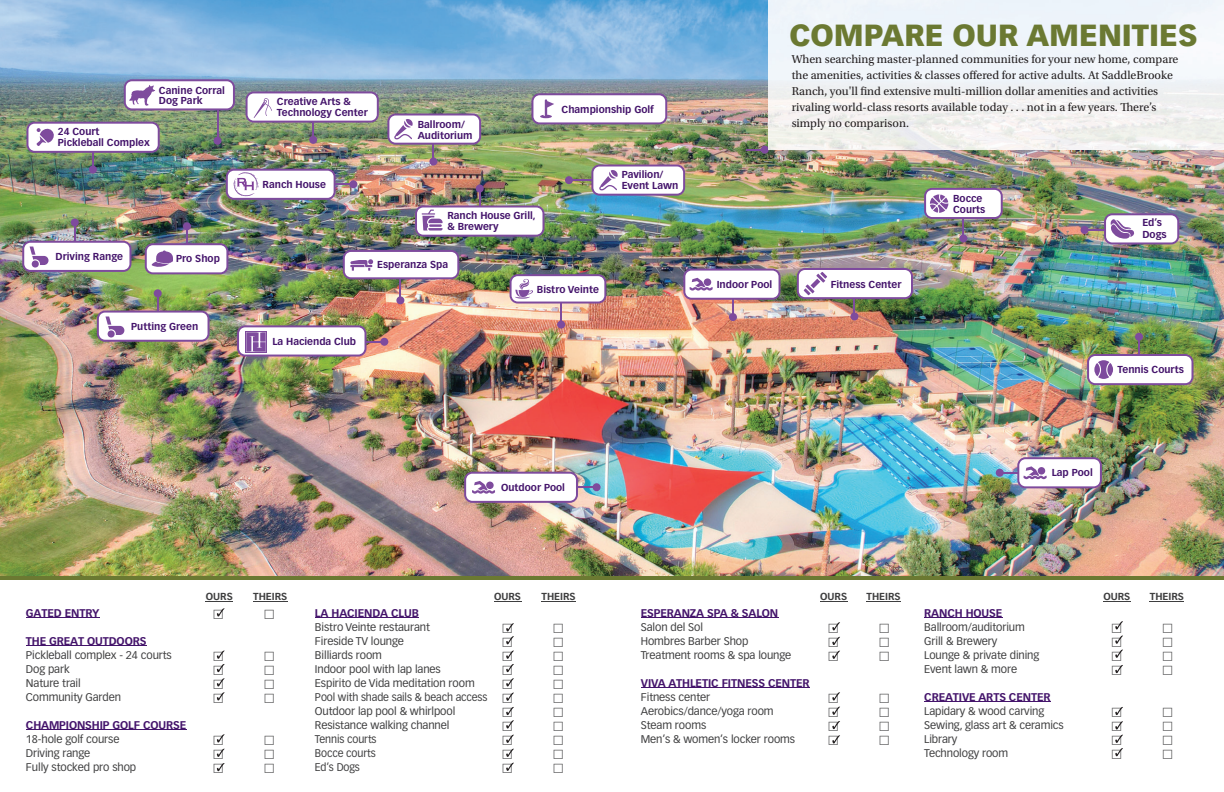
<style>
.page{position:relative;width:1224px;height:792px;background:#fff}
.page>*{position:absolute;margin:0;border:0;box-sizing:border-box;transform-origin:0 0}
.t1{font:900 30px "Vectora LT Pro";color:#6b7932}
.t2{font:12px/16px "Utopia Std";color:#231f20}
.t3{font:11px/14px "Vectora LT Pro";letter-spacing:-.01em;color:#3e3e3f}
.t4{font:700 11px "Vectora LT Pro";letter-spacing:-.01em;color:#44146b}
.t5{font:700 10px "Vectora LT Pro";color:#3e3e3f}
.t6{font:700 9.9px/11.5px "Vectora LT Pro";color:#44146b}
</style>
<div class="page">
<img style="left:0;top:0;width:1224px;height:576px">
<div style="left:1135px;top:333px;width:8px;height:8px;background:#7e4b9d;border-radius:50%"></div>
<img style="left:1087px;top:337px;width:106px;height:48px">
<div style="left:850px;top:312px;width:8px;height:8px;background:#7e4b9d;border-radius:50%"></div>
<img style="left:797px;top:268px;width:116px;height:48px">
<div style="left:183px;top:222px;width:8px;height:8px;background:#7e4b9d;border-radius:50%"></div>
<img style="left:145px;top:226px;width:83px;height:48px">
<img style="left:387px;top:113px;width:94px;height:49px">
<div style="left:429px;top:158px;width:8px;height:8px;background:#7e4b9d;border-radius:50%"></div>
<div style="left:729px;top:313px;width:8px;height:8px;background:#7e4b9d;border-radius:50%"></div>
<img style="left:683px;top:269px;width:98px;height:48px">
<div style="left:89px;top:166px;width:8px;height:8px;background:#7e4b9d;border-radius:50%"></div>
<img style="left:26px;top:122px;width:134px;height:48px">
<svg style="left:746px;top:149px;width:15px;height:2px"></svg>
<div style="left:761px;top:146px;width:8px;height:8px;background:#7e4b9d;border-radius:50%"></div>
<img style="left:415px;top:189px;width:130px;height:48px">
<div style="left:476px;top:185px;width:8px;height:8px;background:#7e4b9d;border-radius:50%"></div>
<div style="left:309px;top:136px;width:8px;height:8px;background:#7e4b9d;border-radius:50%"></div>
<svg style="left:246px;top:91px;width:133px;height:49px"></svg>
<svg style="left:531px;top:93px;width:136px;height:31px"></svg>
<div style="left:380px;top:338px;width:8px;height:8px;background:#7e4b9d;border-radius:50%"></div>
<svg style="left:237px;top:325px;width:147px;height:32px"></svg>
<svg style="left:464px;top:472px;width:133px;height:31px"></svg>
<div style="left:593px;top:483px;width:8px;height:8px;background:#7e4b9d;border-radius:50%"></div>
<hr style="left:560px;top:297px;width:2px;height:28px;background:#7e4b9d">
<div style="left:557px;top:321px;width:8px;height:8px;background:#7e4b9d;border-radius:50%"></div>
<svg style="left:510px;top:274px;width:96px;height:30px"></svg>
<div style="left:154px;top:289px;width:8px;height:8px;background:#7e4b9d;border-radius:50%"></div>
<img style="left:97px;top:293px;width:113px;height:49px">
<svg style="left:124px;top:79px;width:111px;height:31px"></svg>
<hr style="left:399px;top:273px;width:2px;height:27px;background:#7e4b9d">
<div style="left:396px;top:296px;width:8px;height:8px;background:#7e4b9d;border-radius:50%"></div>
<svg style="left:343px;top:250px;width:116px;height:29px"></svg>
<hr style="left:569px;top:179px;width:40px;height:2px;background:#7e4b9d">
<div style="left:565px;top:176px;width:8px;height:8px;background:#7e4b9d;border-radius:50%"></div>
<svg style="left:591px;top:165px;width:94px;height:31px"></svg>
<svg style="left:1000px;top:457px;width:102px;height:31px"></svg>
<div style="left:996px;top:469px;width:8px;height:8px;background:#7e4b9d;border-radius:50%"></div>
<hr style="left:217px;top:110px;width:2px;height:31px;background:#7e4b9d">
<div style="left:214px;top:137px;width:8px;height:8px;background:#7e4b9d;border-radius:50%"></div>
<img style="left:226px;top:169px;width:127px;height:31px">
<div style="left:349px;top:180px;width:8px;height:8px;background:#7e4b9d;border-radius:50%"></div>
<img style="left:22px;top:222px;width:109px;height:50px">
<div style="left:71px;top:218px;width:8px;height:8px;background:#7e4b9d;border-radius:50%"></div>
<hr style="left:962px;top:216px;width:2px;height:22px;background:#7e4b9d">
<div style="left:959px;top:234px;width:8px;height:8px;background:#7e4b9d;border-radius:50%"></div>
<svg style="left:924px;top:188px;width:79px;height:31px"></svg>
<hr style="left:1085px;top:229px;width:21px;height:2px;background:#7e4b9d">
<div style="left:1081px;top:226px;width:8px;height:8px;background:#7e4b9d;border-radius:50%"></div>
<svg style="left:1104px;top:213px;width:75px;height:31px"></svg>
<img style="left:769px;top:0;width:455px;height:150px">
<svg style="left:206px;top:601px;width:27px;height:1px"></svg>
<svg style="left:494px;top:601px;width:27px;height:1px"></svg>
<svg style="left:820px;top:601px;width:27px;height:1px"></svg>
<svg style="left:1103px;top:601px;width:27px;height:1px"></svg>
<hr style="left:253px;top:601px;width:34px;height:1px;background:#3e3e3f">
<hr style="left:541px;top:601px;width:35px;height:1px;background:#3e3e3f">
<hr style="left:867px;top:601px;width:34px;height:1px;background:#3e3e3f">
<hr style="left:1150px;top:601px;width:34px;height:1px;background:#3e3e3f">
<hr style="left:26px;top:618px;width:73px;height:1px;background:#44146b">
<hr style="left:26px;top:646px;width:120px;height:1px;background:#44146b">
<hr style="left:26px;top:730px;width:160px;height:1px;background:#44146b">
<hr style="left:315px;top:618px;width:104px;height:1px;background:#44146b">
<hr style="left:641px;top:618px;width:137px;height:1px;background:#44146b">
<hr style="left:641px;top:688px;width:169px;height:1px;background:#44146b">
<hr style="left:924px;top:618px;width:78px;height:1px;background:#44146b">
<hr style="left:924px;top:702px;width:127px;height:1px;background:#44146b">
<hr style="left:0;top:576px;width:1224px;height:4px;background:#6b7932">
<svg style="left:216px;top:608px;width:9px;height:9px"></svg>
<svg style="left:216px;top:651px;width:9px;height:50px"></svg>
<svg style="left:216px;top:734px;width:9px;height:38px"></svg>
<svg style="left:506px;top:623px;width:8px;height:148px"></svg>
<svg style="left:832px;top:622px;width:8px;height:37px"></svg>
<svg style="left:832px;top:692px;width:8px;height:52px"></svg>
<svg style="left:1115px;top:621px;width:8px;height:53px"></svg>
<svg style="left:1115px;top:707px;width:8px;height:50px"></svg>
<p class="t6" style="left:58px;top:126px;width:93px">24 Court<br>Pickleball Complex</p>
<p class="t6" style="left:159px;top:85px;width:68px;line-height:10px">Canine Corral<br>Dog Park</p>
<p class="t6" style="left:56px;top:251px;width:69px">Driving Range</p>
<p class="t6" style="left:176px;top:253px;width:45px">Pro Shop</p>
<p class="t6" style="left:131px;top:321px;width:69px">Putting Green</p>
<p class="t6" style="left:277px;top:95px;width:92px">Creative Arts &amp;<br>Technology Center</p>
<p class="t6" style="left:418px;top:118px;width:56px">Ballroom/<br>Auditorium</p>
<p class="t6" style="left:562px;top:104px;width:94px">Championship Golf</p>
<p class="t6" style="left:263px;top:179px;width:65px">Ranch House</p>
<p class="t6" style="left:447px;top:209px;width:90px">Ranch House Grill, &amp; Brewery</p>
<p class="t6" style="left:377px;top:259px;width:73px">Esperanza Spa</p>
<p class="t6" style="left:537px;top:284px;width:64px">Bistro Veinte</p>
<p class="t6" style="left:622px;top:168px;width:58px">Pavilion/<br>Event Lawn</p>
<p class="t6" style="left:272px;top:335px;width:85px">La Hacienda Club</p>
<p class="t6" style="left:501px;top:482px;width:65px">Outdoor Pool</p>
<h1 class="t1" style="left:789px;top:17px;width:410px">COMPARE OUR AMENITIES</h1>
<p class="t2" style="left:792px;top:52px;width:388px">When searching master-planned communities for your new home, compare the amenities, activities &amp; classes offered for active adults. At SaddleBrooke Ranch, you'll find extensive multi-million dollar amenities and activities rivaling world-class resorts available today . . . not in a few years. There’s simply no comparison.</p>
<p class="t6" style="left:717px;top:278px;width:57px">Indoor Pool</p>
<p class="t6" style="left:831px;top:279px;width:72px">Fitness Center</p>
<p class="t6" style="left:953px;top:192px;width:34px">Bocce<br>Courts</p>
<p class="t6" style="left:1142px;top:217px;width:26px">Ed’s<br>Dogs</p>
<p class="t6" style="left:1117px;top:364px;width:68px">Tennis Courts</p>
<p class="t6" style="left:1052px;top:467px;width:43px">Lap Pool</p>
<p class="t4" style="left:26px;top:606px;width:75px">GATED ENTRY</p>
<p class="t4" style="left:26px;top:634px;width:122px">THE GREAT OUTDOORS</p>
<p class="t3" style="left:26px;top:648px;width:148px">Pickleball complex - 24 courts<br>Dog park<br>Nature trail<br>Community Garden</p>
<p class="t4" style="left:26px;top:718px;width:162px">CHAMPIONSHIP GOLF COURSE</p>
<p class="t3" style="left:26px;top:732px;width:112px">18-hole golf course<br>Driving range<br>Fully stocked pro shop</p>
<p class="t5" style="left:206px;top:591px;width:29px">OURS</p>
<p class="t5" style="left:253px;top:591px;width:36px">THEIRS</p>
<p class="t5" style="left:494px;top:591px;width:29px">OURS</p>
<p class="t5" style="left:541px;top:591px;width:36px">THEIRS</p>
<p class="t5" style="left:820px;top:591px;width:29px">OURS</p>
<p class="t5" style="left:867px;top:591px;width:36px">THEIRS</p>
<p class="t5" style="left:1103px;top:591px;width:29px">OURS</p>
<p class="t5" style="left:1150px;top:591px;width:36px">THEIRS</p>
<p class="t4" style="left:315px;top:606px;width:105px">LA HACIENDA CLUB</p>
<p class="t3" style="left:315px;top:620px;width:174px">Bistro Veinte restaurant<br>Fireside TV lounge<br>Billiards room<br>Indoor pool with lap lanes<br>Espirito de Vida meditation room<br>Pool with shade sails &amp; beach access<br>Outdoor lap pool &amp; whirlpool<br>Resistance walking channel<br>Tennis courts<br>Bocce courts<br>Ed’s Dogs</p>
<p class="t4" style="left:641px;top:606px;width:139px">ESPERANZA SPA &amp; SALON</p>
<p class="t3" style="left:641px;top:620px;width:152px">Salon del Sol<br>Hombres Barber Shop<br>Treatment rooms &amp; spa lounge</p>
<p class="t4" style="left:641px;top:676px;width:170px">VIVA ATHLETIC FITNESS CENTER</p>
<p class="t3" style="left:641px;top:690px;width:156px">Fitness center<br>Aerobics/dance/yoga room<br>Steam rooms<br>Men’s &amp; women’s locker rooms</p>
<p class="t4" style="left:924px;top:606px;width:80px">RANCH HOUSE</p>
<p class="t3" style="left:924px;top:620px;width:117px">Ballroom/auditorium<br>Grill &amp; Brewery<br>Lounge &amp; private dining<br>Event lawn &amp; more</p>
<p class="t4" style="left:924px;top:690px;width:128px">CREATIVE ARTS CENTER</p>
<p class="t3" style="left:924px;top:704px;width:141px">Lapidary &amp; wood carving<br>Sewing, glass art &amp; ceramics<br>Library<br>Technology room</p>
</div>
